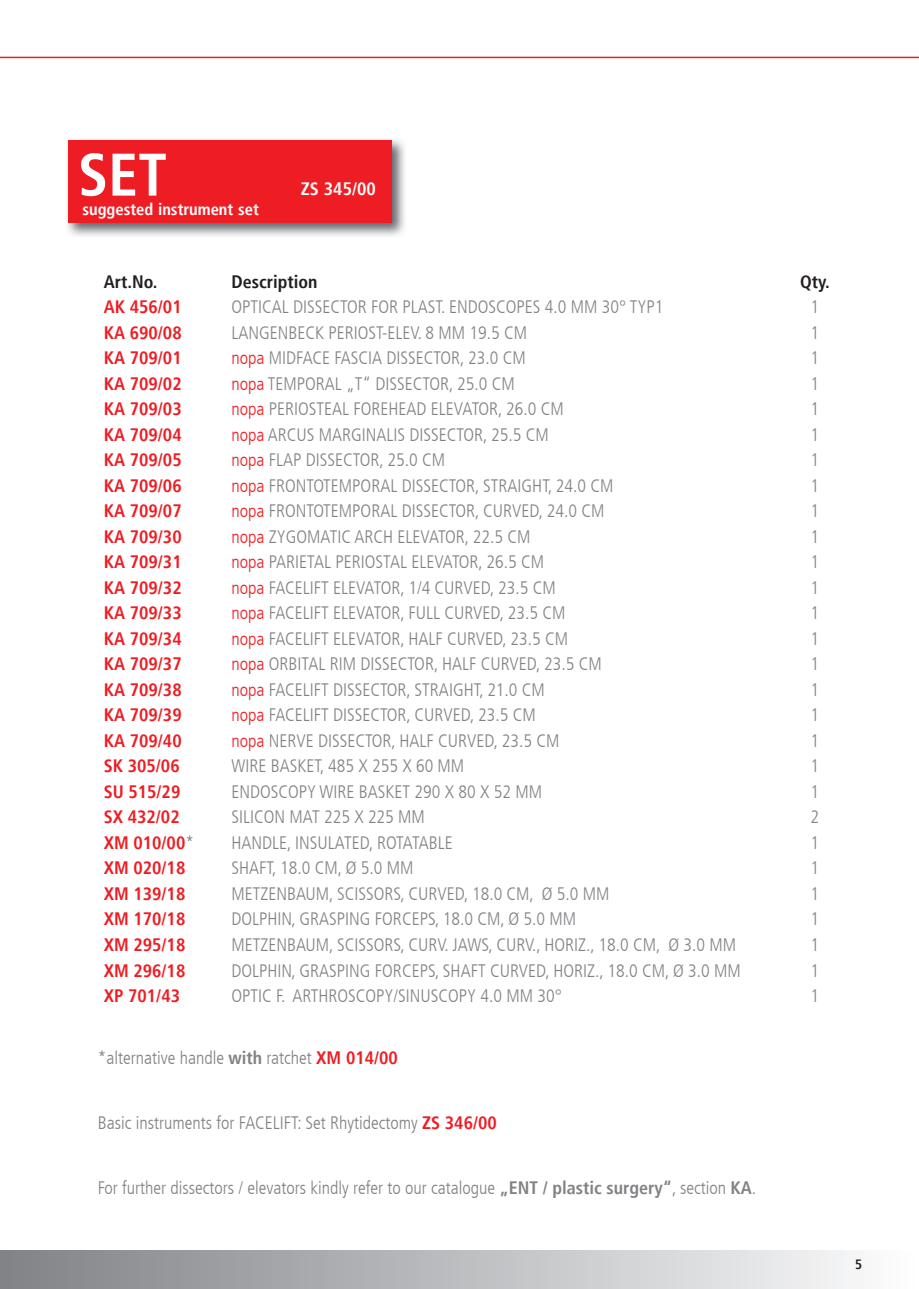
<style>
.page{position:relative;width:919px;height:1289px;background:#fff}
.page>*{position:absolute;margin:0;border:0;box-sizing:border-box;transform-origin:0 0}
.t1{font:700 condensed 60px "Frutiger LT";color:#fff}
.t2{font:300 condensed 18px "Frutiger LT";color:#808285}
.t3{font:700 condensed 18px "Frutiger LT";color:#ee1d23}
.t4{font:700 condensed 18px "Frutiger LT";color:#231f20}
.t5{font:700 condensed 18px "Frutiger LT";color:#fff}
.t6{font:700 condensed 16.5px "Frutiger LT";color:#fff}
.t7{font:700 condensed 13.5px "Frutiger LT";color:#231f20}
.s1{color:#ee1d23}
.s2{font-weight:300;color:#808285}
.s3{font-weight:700}
.s4{font-weight:700;color:#ee1d23}
</style>
<div class="page">
<div style="left:0;top:1250px;width:918px;height:38px;background:linear-gradient(to right,#7f8185,#fcfcfd)"></div>
<hr style="left:0;top:57px;width:918px;height:1px;background:#ee1d23">
<img style="left:67px;top:139px;width:338px;height:97px">
<div style="left:68px;top:140px;width:323px;height:83px;background:#ee1d23"></div>
<h1 class="t1" style="left:78px;top:139px;width:90px">SET</h1>
<p class="t6" style="left:82px;top:200px;width:178px">suggested instrument set</p>
<p class="t5" style="left:301px;top:178px;width:76px">ZS 345/00</p>
<p class="t4" style="left:104px;top:270px;width:55px">Art.No.</p>
<p class="t4" style="left:231px;top:270px;width:88px">Description</p>
<p class="t4" style="left:800px;top:270px;width:31px">Qty.</p>
<p class="t3" style="left:104px;top:296px;width:79px">AK 456/01</p>
<p class="t2" style="left:231px;top:296px;width:433px">OPTICAL DISSECTOR FOR PLAST. ENDOSCOPES 4.0 MM 30° TYP1</p>
<p class="t2" style="left:810px;top:296px;width:10px">1</p>
<p class="t3" style="left:104px;top:321px;width:79px">KA 690/08</p>
<p class="t2" style="left:231px;top:322px;width:297px">LANGENBECK PERIOST-ELEV. 8 MM 19.5 CM</p>
<p class="t2" style="left:810px;top:322px;width:10px">1</p>
<p class="t3" style="left:104px;top:347px;width:79px">KA 709/01</p>
<p class="t2" style="left:231px;top:347px;width:296px"><span class="s1">nopa</span> MIDFACE FASCIA DISSECTOR, 23.0 CM</p>
<p class="t2" style="left:810px;top:347px;width:10px">1</p>
<p class="t3" style="left:104px;top:372px;width:79px">KA 709/02</p>
<p class="t2" style="left:231px;top:373px;width:285px"><span class="s1">nopa</span> TEMPORAL „T“ DISSECTOR, 25.0 CM</p>
<p class="t2" style="left:810px;top:373px;width:10px">1</p>
<p class="t3" style="left:104px;top:398px;width:79px">KA 709/03</p>
<p class="t2" style="left:231px;top:398px;width:334px"><span class="s1">nopa</span> PERIOSTEAL FOREHEAD ELEVATOR, 26.0 CM</p>
<p class="t2" style="left:810px;top:398px;width:10px">1</p>
<p class="t3" style="left:104px;top:423px;width:79px">KA 709/04</p>
<p class="t2" style="left:231px;top:424px;width:319px"><span class="s1">nopa</span> ARCUS MARGINALIS DISSECTOR, 25.5 CM</p>
<p class="t2" style="left:810px;top:424px;width:10px">1</p>
<p class="t3" style="left:104px;top:449px;width:79px">KA 709/05</p>
<p class="t2" style="left:231px;top:449px;width:215px"><span class="s1">nopa</span> FLAP DISSECTOR, 25.0 CM</p>
<p class="t2" style="left:810px;top:449px;width:10px">1</p>
<p class="t3" style="left:104px;top:475px;width:79px">KA 709/06</p>
<p class="t2" style="left:231px;top:475px;width:383px"><span class="s1">nopa</span> FRONTOTEMPORAL DISSECTOR, STRAIGHT, 24.0 CM</p>
<p class="t2" style="left:810px;top:475px;width:10px">1</p>
<p class="t3" style="left:104px;top:500px;width:79px">KA 709/07</p>
<p class="t2" style="left:231px;top:500px;width:374px"><span class="s1">nopa</span> FRONTOTEMPORAL DISSECTOR, CURVED, 24.0 CM</p>
<p class="t2" style="left:810px;top:500px;width:10px">1</p>
<p class="t3" style="left:104px;top:526px;width:79px">KA 709/30</p>
<p class="t2" style="left:231px;top:526px;width:300px"><span class="s1">nopa</span> ZYGOMATIC ARCH ELEVATOR, 22.5 CM</p>
<p class="t2" style="left:810px;top:526px;width:10px">1</p>
<p class="t3" style="left:104px;top:551px;width:79px">KA 709/31</p>
<p class="t2" style="left:231px;top:552px;width:314px"><span class="s1">nopa</span> PARIETAL PERIOSTAL ELEVATOR, 26.5 CM</p>
<p class="t2" style="left:810px;top:552px;width:10px">1</p>
<p class="t3" style="left:104px;top:577px;width:79px">KA 709/32</p>
<p class="t2" style="left:231px;top:577px;width:326px"><span class="s1">nopa</span> FACELIFT ELEVATOR, 1/4 CURVED, 23.5 CM</p>
<p class="t2" style="left:810px;top:577px;width:10px">1</p>
<p class="t3" style="left:104px;top:602px;width:79px">KA 709/33</p>
<p class="t2" style="left:231px;top:603px;width:335px"><span class="s1">nopa</span> FACELIFT ELEVATOR, FULL CURVED, 23.5 CM</p>
<p class="t2" style="left:810px;top:603px;width:10px">1</p>
<p class="t3" style="left:104px;top:628px;width:79px">KA 709/34</p>
<p class="t2" style="left:231px;top:628px;width:338px"><span class="s1">nopa</span> FACELIFT ELEVATOR, HALF CURVED, 23.5 CM</p>
<p class="t2" style="left:810px;top:628px;width:10px">1</p>
<p class="t3" style="left:104px;top:653px;width:79px">KA 709/37</p>
<p class="t2" style="left:231px;top:654px;width:372px"><span class="s1">nopa</span> ORBITAL RIM DISSECTOR, HALF CURVED, 23.5 CM</p>
<p class="t2" style="left:810px;top:654px;width:10px">1</p>
<p class="t3" style="left:104px;top:679px;width:79px">KA 709/38</p>
<p class="t2" style="left:231px;top:679px;width:315px"><span class="s1">nopa</span> FACELIFT DISSECTOR, STRAIGHT, 21.0 CM</p>
<p class="t2" style="left:810px;top:679px;width:10px">1</p>
<p class="t3" style="left:104px;top:704px;width:79px">KA 709/39</p>
<p class="t2" style="left:231px;top:705px;width:306px"><span class="s1">nopa</span> FACELIFT DISSECTOR, CURVED, 23.5 CM</p>
<p class="t2" style="left:810px;top:705px;width:10px">1</p>
<p class="t3" style="left:104px;top:730px;width:79px">KA 709/40</p>
<p class="t2" style="left:231px;top:730px;width:329px"><span class="s1">nopa</span> NERVE DISSECTOR, HALF CURVED, 23.5 CM</p>
<p class="t2" style="left:810px;top:730px;width:10px">1</p>
<p class="t3" style="left:104px;top:755px;width:77px">SK 305/06</p>
<p class="t2" style="left:231px;top:756px;width:234px">WIRE BASKET, 485 X 255 X 60 MM</p>
<p class="t2" style="left:810px;top:756px;width:10px">1</p>
<p class="t3" style="left:104px;top:781px;width:78px">SU 515/29</p>
<p class="t2" style="left:231px;top:781px;width:312px">ENDOSCOPY WIRE BASKET 290 X 80 X 52 MM</p>
<p class="t2" style="left:810px;top:781px;width:10px">1</p>
<p class="t3" style="left:104px;top:806px;width:77px">SX 432/02</p>
<p class="t2" style="left:231px;top:807px;width:195px">SILICON MAT 225 X 225 MM</p>
<p class="t2" style="left:810px;top:807px;width:10px">2</p>
<p class="t3" style="left:104px;top:832px;width:92px">XM 010/00<span class="s2">*</span></p>
<p class="t2" style="left:231px;top:832px;width:223px">HANDLE, INSULATED, ROTATABLE</p>
<p class="t2" style="left:810px;top:832px;width:10px">1</p>
<p class="t3" style="left:104px;top:857px;width:83px">XM 020/18</p>
<p class="t2" style="left:231px;top:858px;width:183px">SHAFT, 18.0 CM, Ø 5.0 MM</p>
<p class="t2" style="left:810px;top:858px;width:10px">1</p>
<p class="t3" style="left:104px;top:883px;width:83px">XM 139/18</p>
<p class="t2" style="left:231px;top:883px;width:379px">METZENBAUM, SCISSORS, CURVED, 18.0 CM, Ø 5.0 MM</p>
<p class="t2" style="left:810px;top:883px;width:10px">1</p>
<p class="t3" style="left:104px;top:908px;width:83px">XM 170/18</p>
<p class="t2" style="left:231px;top:909px;width:346px">DOLPHIN, GRASPING FORCEPS, 18.0 CM, Ø 5.0 MM</p>
<p class="t2" style="left:810px;top:909px;width:10px">1</p>
<p class="t3" style="left:104px;top:934px;width:83px">XM 295/18</p>
<p class="t2" style="left:231px;top:934px;width:506px">METZENBAUM, SCISSORS, CURV. JAWS, CURV., HORIZ., 18.0 CM, Ø 3.0 MM</p>
<p class="t2" style="left:810px;top:934px;width:10px">1</p>
<p class="t3" style="left:104px;top:959px;width:83px">XM 296/18</p>
<p class="t2" style="left:231px;top:960px;width:510px">DOLPHIN, GRASPING FORCEPS, SHAFT CURVED, HORIZ., 18.0 CM, Ø 3.0 MM</p>
<p class="t2" style="left:810px;top:960px;width:10px">1</p>
<p class="t3" style="left:104px;top:985px;width:78px">XP 701/43</p>
<p class="t2" style="left:231px;top:985px;width:332px">OPTIC F. ARTHROSCOPY/SINUSCOPY 4.0 MM 30°</p>
<p class="t2" style="left:810px;top:985px;width:10px">1</p>
<p class="t2" style="left:98px;top:1047px;width:301px">*alternative handle <span class="s3">with</span> ratchet <span class="s4">XM 014/00</span></p>
<p class="t2" style="left:98px;top:1112px;width:400px">Basic instruments for FACELIFT: Set Rhytidectomy <span class="s4">ZS 346/00</span></p>
<p class="t2" style="left:98px;top:1177px;width:659px">For further dissectors / elevators kindly refer to our catalogue <span class="s3">„ENT / plastic surgery“</span>, section <span class="s3">KA</span>.</p>
<p class="t7" style="left:855px;top:1255px;width:9px">5</p>
</div>
